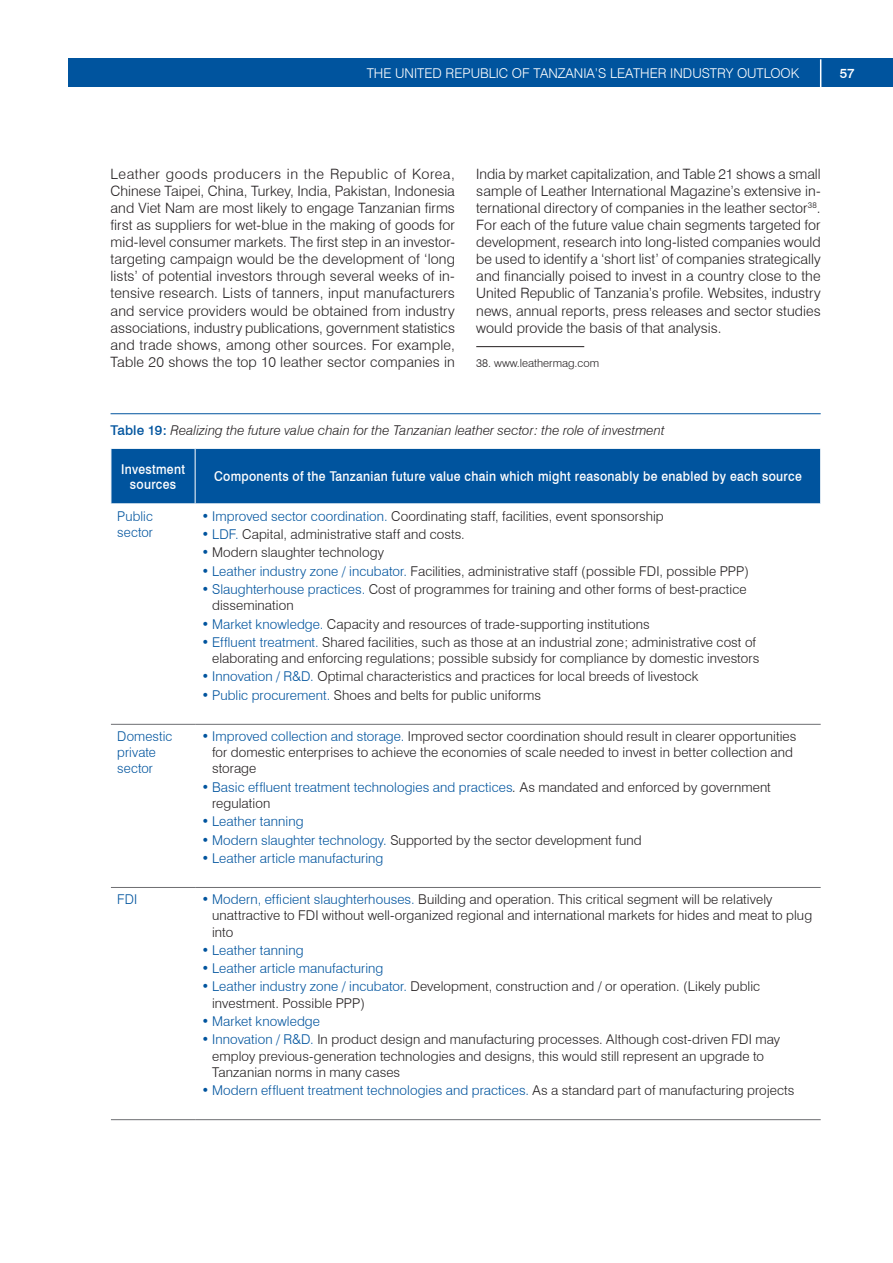
<style>
.page{position:relative;width:893px;height:1263px;background:#fff}
.page>*{position:absolute;margin:0;border:0;box-sizing:border-box;transform-origin:0 0}
.Body_text{font:300 14.25px/17.1px "Swiss 721 BT";letter-spacing:.005em;color:#231f20;text-align:justify}
.t1{font:300 13.5px/16.2px "Swiss 721 BT";letter-spacing:.005em;color:#231f20}
.Table_Text{font:300 13.5px/16.2px "Swiss 721 BT";letter-spacing:.005em;color:#00549e}
.TABLE__Headers_-_cen{font:500 13.5px/15px "Swiss 721 BT";letter-spacing:.025em;color:#fff;text-align:center;scale:.9 1}
.Tables__names{font:italic 300 13.5px "Swiss 721 BT";letter-spacing:.005em;color:#231f20}
.t2{font:300 13.5px "Swiss 721 BT";color:#fff}
.TABLE__Headers_-_cen-2{font:500 13.5px "Swiss 721 BT";letter-spacing:.025em;color:#fff}
.footnote_text{font:300 11.25px "Swiss 721 BT";color:#231f20}
.s1{font-weight:500;font-style:normal;color:#00549e}
.s2{font-weight:500;color:#00549e}
.s3{color:#00549e}
.s4{font-weight:500}
.s5{font-style:italic;color:#231f20}
.s6{color:#231f20}
</style>
<div class="page">
<div style="left:68px;top:58px;width:825px;height:29px;background:#00549e"></div>
<svg style="left:820px;top:59px;width:1px;height:28px"></svg>
<hr style="left:476px;top:346px;width:108px;height:1px;background:#231f20">
<hr style="left:111px;top:413px;width:710px;height:1px;background:#00549e">
<div style="left:112px;top:449px;width:708px;height:54px;background:#00549e"></div>
<hr style="left:195px;top:449px;width:1px;height:54px;background:#fff">
<hr style="left:111px;top:887px;width:84px;height:1px;background:#6d6e71">
<hr style="left:195px;top:887px;width:626px;height:1px;background:#6d6e71">
<hr style="left:111px;top:724px;width:84px;height:1px;background:#6d6e71">
<hr style="left:195px;top:724px;width:626px;height:1px;background:#6d6e71">
<hr style="left:111px;top:1119px;width:84px;height:1px;background:#6d6e71">
<hr style="left:195px;top:1119px;width:626px;height:1px;background:#6d6e71">
<p class="t2" style="left:367px;top:65px;width:434px">THE UNITED REPUBLIC OF TANZANIA’S LEATHER INDUSTRY OUTLOOK</p>
<p class="TABLE__Headers_-_cen-2" style="left:840px;top:65px;width:17px">57</p>
<p class="Body_text" style="left:111px;top:165px;width:346px">Leather goods producers in the Republic of Korea, Chinese Taipei, China, Turkey, India, Pakistan, Indonesia and Viet Nam are most likely to engage Tanzanian firms first as suppliers for wet-blue in the making of goods for mid-level consumer markets. The first step in an investor&shy;targeting campaign would be the development of ‘long lists’ of potential investors through several weeks of in&shy;tensive research. Lists of tanners, input manufacturers and service providers would be obtained from industry associations, industry publications, government statistics and trade shows, among other sources. For example, Table 20 shows the top 10 leather sector companies in</p>
<p class="Body_text" style="left:476px;top:165px;width:346px">India by market capitalization, and Table 21 shows a small sample of Leather International Magazine’s extensive in&shy;ternational directory of companies in the leather sector<sup>38</sup>.<br>For each of the future value chain segments targeted for development, research into long-listed companies would be used to identify a ‘short list’ of companies strategically and financially poised to invest in a country close to the United Republic of Tanzania’s profile. Websites, industry news, annual reports, press releases and sector studies would provide the basis of that analysis.</p>
<p class="footnote_text" style="left:476px;top:357px;width:124px">38. www.leathermag.com</p>
<p class="Tables__names" style="left:111px;top:422px;width:555px"><span class="s1">Table 19:</span> Realizing the future value chain for the Tanzanian leather sector: the role of investment</p>
<p class="TABLE__Headers_-_cen" style="left:121px;top:461px;width:73px">Investment sources</p>
<p class="TABLE__Headers_-_cen" style="left:214px;top:469px;width:655px">Components of the Tanzanian future value chain which might reasonably be enabled by each source</p>
<p class="Table_Text" style="left:117px;top:508px;width:37px">Public sector</p>
<p class="t1" style="left:201px;top:508px;width:464px"><span class="s2">•</span> <span class="s3">Improved sector coordination.</span> Coordinating staff, facilities, event sponsorship</p>
<p class="t1" style="left:201px;top:526px;width:265px"><span class="s2">•</span> <span class="s3">LDF.</span> Capital, administrative staff and costs.</p>
<p class="t1" style="left:201px;top:544px;width:184px"><span class="s2">•</span> Modern slaughter technology</p>
<p class="t1" style="left:201px;top:563px;width:549px"><span class="s2">•</span> <span class="s3">Leather industry zone / incubator.</span> Facilities, administrative staff (possible FDI, possible PPP)</p>
<p class="t1" style="left:212px;top:581px;width:536px;text-indent:-11px"><span class="s2">•</span> <span class="s3">Slaughterhouse practices.</span> Cost of programmes for training and other forms of best-practice dissemination</p>
<p class="t1" style="left:201px;top:615px;width:450px"><span class="s2">•</span> <span class="s3">Market knowledge.</span> Capacity and resources of trade-supporting institutions</p>
<p class="t1" style="left:201px;top:634px;width:559px;text-align:right"><span class="s2">•</span> <span class="s3">Effluent treatment.</span> Shared facilities, such as those at an industrial zone; administrative cost of elaborating and enforcing regulations; possible subsidy for compliance by domestic investors</p>
<p class="t1" style="left:201px;top:668px;width:498px"><span class="s2">•</span> <span class="s3">Innovation / R&amp;D.</span> Optimal characteristics and practices for local breeds of livestock</p>
<p class="t1" style="left:201px;top:687px;width:341px"><span class="s2">•</span> <span class="s3">Public procurement.</span> Shoes and belts for public uniforms</p>
<p class="Table_Text" style="left:117px;top:728px;width:57px">Domestic private sector</p>
<p class="t1" style="left:212px;top:728px;width:586px;text-indent:-11px"><span class="s2">•</span> <span class="s3">Improved collection and storage.</span> Improved sector coordination should result in clearer opportunities for domestic enterprises to achieve the economies of scale needed to invest in better collection and storage</p>
<p class="Table_Text" style="left:212px;top:779px;width:560px;text-indent:-11px"><span class="s4">•</span> Basic effluent treatment technologies and practices<span class="s5">.</span> <span class="s6">As mandated and enforced by government regulation</span></p>
<p class="Table_Text" style="left:201px;top:813px;width:104px"><span class="s4">•</span> Leather tanning</p>
<p class="t1" style="left:201px;top:831px;width:442px"><span class="s2">•</span> <span class="s3">Modern slaughter technology.</span> Supported by the sector development fund</p>
<p class="Table_Text" style="left:201px;top:850px;width:183px"><span class="s4">•</span> Leather article manufacturing</p>
<p class="Table_Text" style="left:117px;top:891px;width:22px">FDI</p>
<p class="t1" style="left:212px;top:891px;width:602px;text-indent:-11px"><span class="s2">•</span> <span class="s3">Modern, efficient slaughterhouses.</span> Building and operation. This critical segment will be relatively unattractive to FDI without well-organized regional and international markets for hides and meat to plug into</p>
<p class="Table_Text" style="left:201px;top:942px;width:104px"><span class="s4">•</span> Leather tanning</p>
<p class="Table_Text" style="left:201px;top:960px;width:183px"><span class="s4">•</span> Leather article manufacturing</p>
<p class="t1" style="left:212px;top:978px;width:549px;text-indent:-11px"><span class="s2">•</span> <span class="s3">Leather industry zone / incubator.</span> Development, construction and / or operation. (Likely public investment. Possible PPP)</p>
<p class="Table_Text" style="left:201px;top:1013px;width:120px"><span class="s4">•</span> Market knowledge</p>
<p class="t1" style="left:212px;top:1031px;width:570px;text-indent:-11px"><span class="s2">•</span> <span class="s3">Innovation / R&amp;D.</span> In product design and manufacturing processes. Although cost-driven FDI may employ previous-generation technologies and designs, this would still represent an upgrade to<br>Tanzanian norms in many cases</p>
<p class="Table_Text" style="left:201px;top:1082px;width:594px"><span class="s4">•</span> Modern effluent treatment technologies and practices. <span class="s6">As a standard part of manufacturing projects</span></p>
</div>
